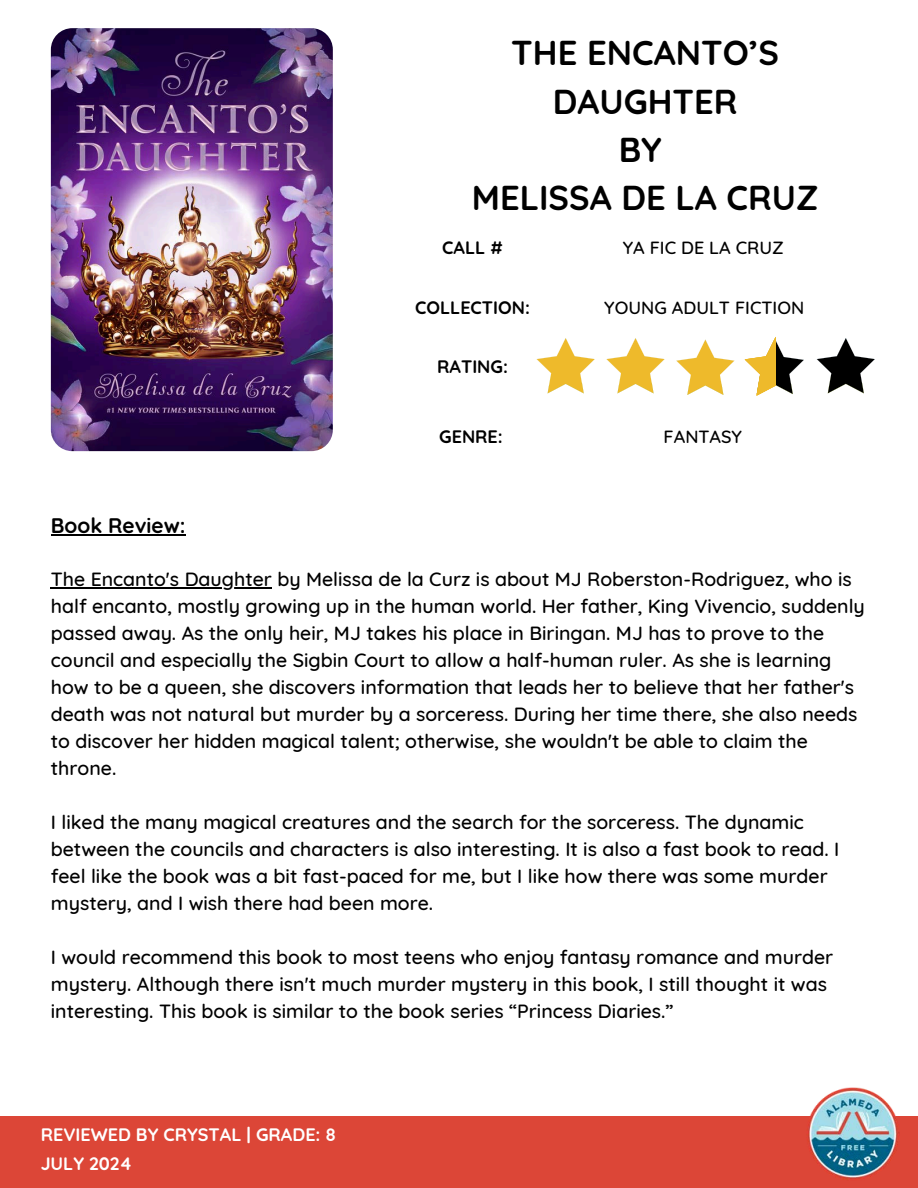
<style>
.page{position:relative;width:918px;height:1188px;background:#fff}
.page>*{position:absolute;margin:0;border:0;box-sizing:border-box;transform-origin:0 0}
.t1{font:700 34.5px/48.3px "Quicksand";color:#000;text-align:center}
.t2{font:700 21px "Quicksand";color:#000}
.t3{font:500 19.5px/27px "Quicksand";color:#000}
.t4{font:500 18px "Quicksand";color:#000}
.t5{font:700 18px "Quicksand";color:#fff}
.t6{font:700 18px "Quicksand";color:#000}
</style>
<div class="page">
<div style="left:0;top:1117px;width:918px;height:71px;background:#dc4637"></div>
<img style="left:806px;top:1087px;width:94px;height:93px">
<img style="left:51px;top:28px;width:282px;height:423px;border-radius:21px">
<img style="left:536px;top:338px;width:59px;height:55px">
<img style="left:606px;top:338px;width:59px;height:55px">
<img style="left:676px;top:339px;width:59px;height:56px">
<img style="left:817px;top:338px;width:58px;height:55px">
<svg style="left:745px;top:337px;width:59px;height:58px"></svg>
<hr style="left:51px;top:534px;width:135px;height:1px;background:#000">
<hr style="left:51px;top:587px;width:221px;height:1px;background:#000">
<p class="t1" style="left:472px;top:28px;width:348px">THE ENCANTO’S<br>DAUGHTER<br>BY<br>MELISSA DE LA CRUZ</p>
<p class="t4" style="left:623px;top:236px;width:163px">YA FIC DE LA CRUZ</p>
<p class="t6" style="left:442px;top:236px;width:62px">CALL #</p>
<p class="t6" style="left:415px;top:296px;width:116px">COLLECTION:</p>
<p class="t4" style="left:604px;top:296px;width:201px">YOUNG ADULT FICTION</p>
<p class="t6" style="left:437px;top:355px;width:72px">RATING:</p>
<p class="t6" style="left:439px;top:425px;width:65px">GENRE:</p>
<p class="t4" style="left:664px;top:425px;width:80px">FANTASY</p>
<h2 class="t2" style="left:51px;top:512px;width:136px">Book Review:</h2>
<h2 class="t3" style="left:51px;top:565px;width:816px">The Encanto's Daughter by Melissa de la Curz is about MJ Roberston-Rodriguez, who is half encanto, mostly growing up in the human world. Her father, King Vivencio, suddenly passed away. As the only heir, MJ takes his place in Biringan. MJ has to prove to the council and especially the Sigbin Court to allow a half-human ruler. As she is learning how to be a queen, she discovers information that leads her to believe that her father's death was not natural but murder by a sorceress. During her time there, she also needs to discover her hidden magical talent; otherwise, she wouldn't be able to claim the throne.</h2>
<h2 class="t3" style="left:51px;top:808px;width:790px">I liked the many magical creatures and the search for the sorceress. The dynamic between the councils and characters is also interesting. It is also a fast book to read. I feel like the book was a bit fast-paced for me, but I like how there was some murder mystery, and I wish there had been more.</h2>
<h2 class="t3" style="left:51px;top:943px;width:784px">I would recommend this book to most teens who enjoy fantasy romance and murder mystery. Although there isn't much murder mystery in this book, I still thought it was interesting. This book is similar to the book series “Princess Diaries.”</h2>
<p class="t5" style="left:41px;top:1123px;width:297px">REVIEWED BY CRYSTAL | GRADE: 8</p>
<p class="t5" style="left:41px;top:1152px;width:93px">JULY 2024</p>
</div>
